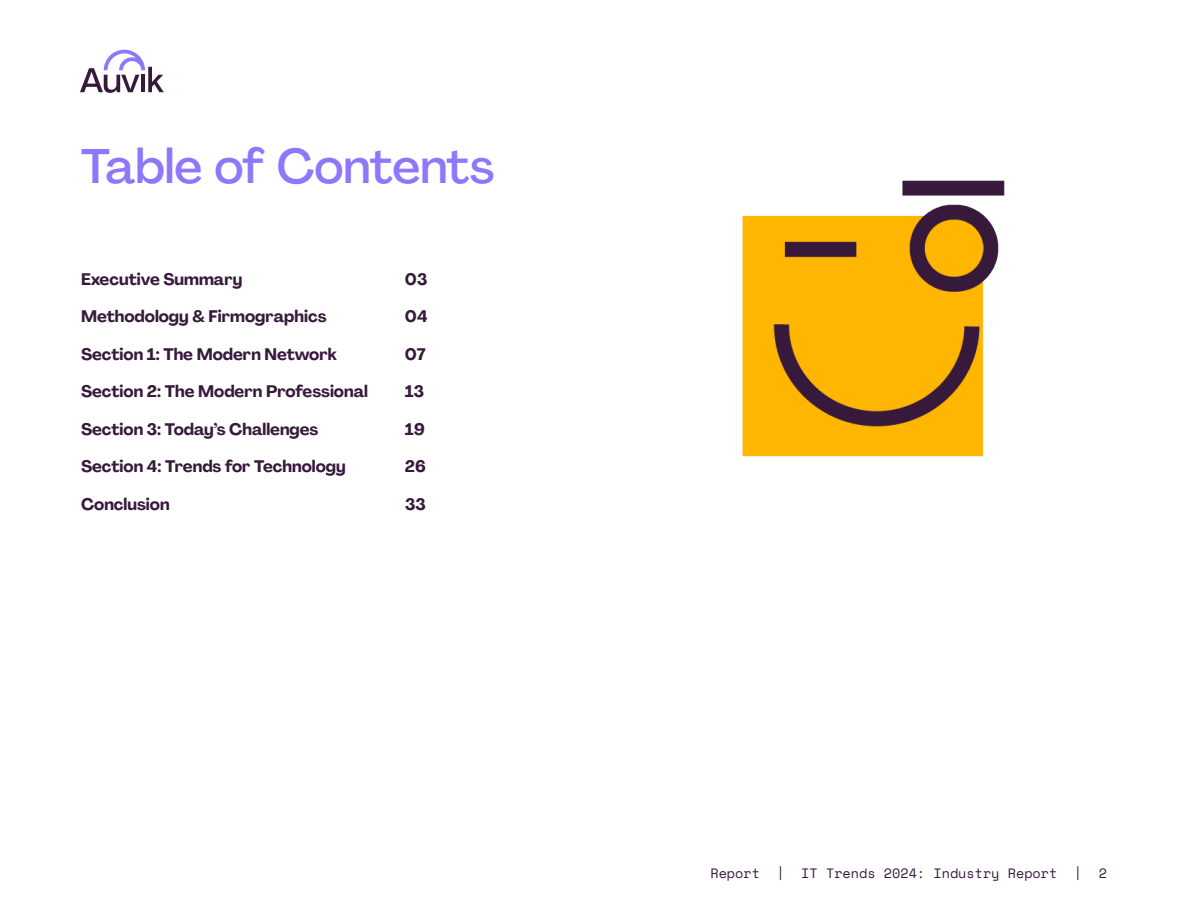
<style>
.page{position:relative;width:1188px;height:918px;background:#fff}
.page>*{position:absolute;margin:0;border:0;box-sizing:border-box;transform-origin:0 0}
.t1{font:500 48px "PP Agrandir";color:#8e77fb}
.t2{font:700 16.5px "PP Agrandir";color:#37193c}
.t3{font:13.5px "Space Mono";color:#37193c}
</style>
<div class="page">
<svg style="left:80px;top:50px;width:84px;height:43px"></svg>
<img style="left:742px;top:180px;width:263px;height:277px">
<h1 class="t1" style="left:81px;top:137px;width:415px">Table of Contents</h1>
<p class="t2" style="left:81px;top:269px;width:163px">Executive Summary</p>
<p class="t2" style="left:405px;top:269px;width:24px">03</p>
<p class="t2" style="left:81px;top:306px;width:247px">Methodology &amp; Firmographics</p>
<p class="t2" style="left:405px;top:306px;width:24px">04</p>
<p class="t2" style="left:81px;top:344px;width:257px">Section 1: The Modern Network</p>
<p class="t2" style="left:405px;top:344px;width:22px">07</p>
<p class="t2" style="left:81px;top:381px;width:289px">Section 2: The Modern Professional</p>
<p class="t2" style="left:405px;top:381px;width:21px">13</p>
<p class="t2" style="left:81px;top:419px;width:239px">Section 3: Today’s Challenges</p>
<p class="t2" style="left:405px;top:419px;width:21px">19</p>
<p class="t2" style="left:81px;top:456px;width:266px">Section 4: Trends for Technology</p>
<p class="t2" style="left:405px;top:456px;width:22px">26</p>
<p class="t2" style="left:81px;top:494px;width:90px">Conclusion</p>
<p class="t2" style="left:405px;top:494px;width:22px">33</p>
<p class="t3" style="left:710px;top:863px;width:398px">Report | IT Trends 2024: Industry Report | 2</p>
</div>
